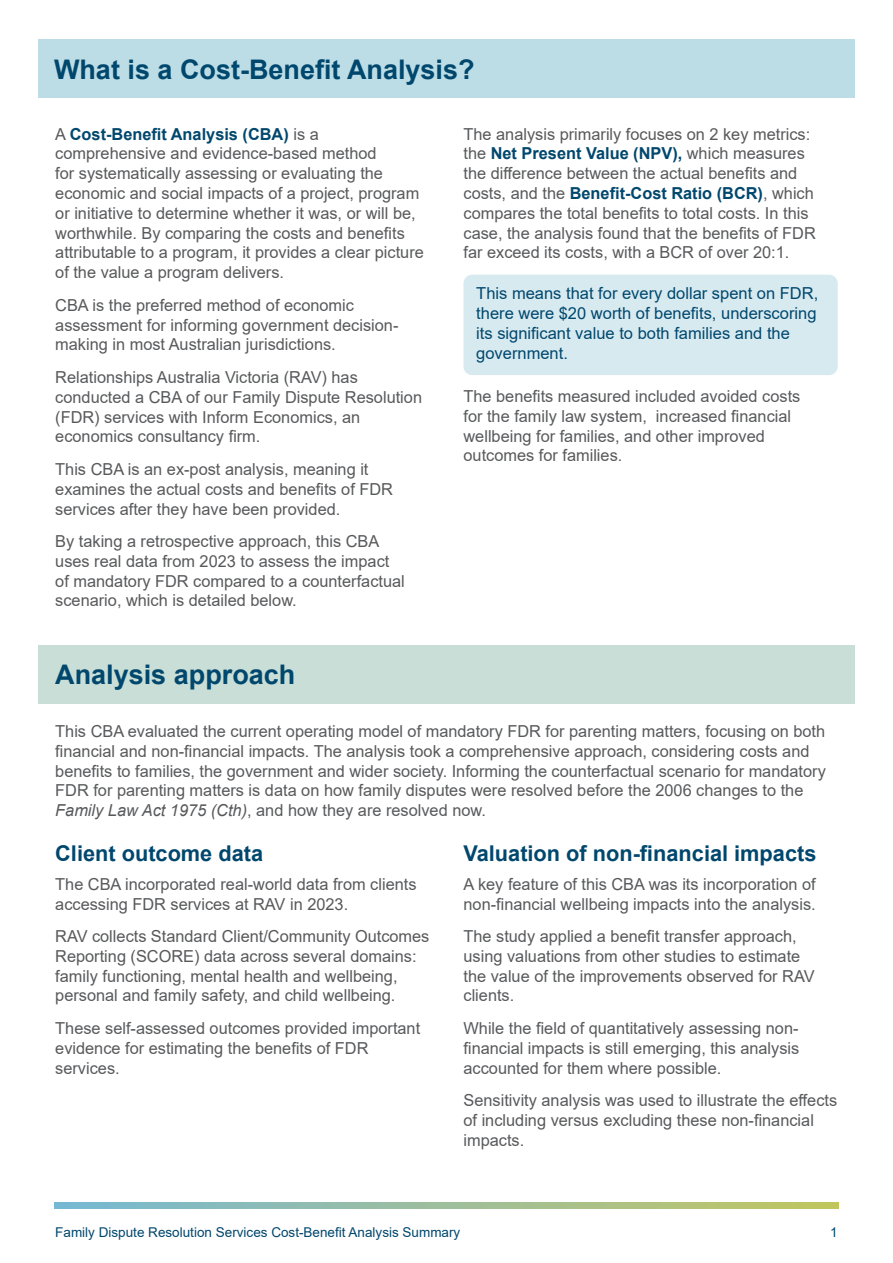
<style>
.page{position:relative;width:893px;height:1263px;background:#fff}
.page>*{position:absolute;margin:0;border:0;box-sizing:border-box;transform-origin:0 0}
.t1{font:700 27px "Arial";color:#00476d}
.t2{font:700 21.75px "Arial";color:#00476d}
.t3{font:16.5px/19.8px "Arial";color:#58595b}
.t4{font:16.5px/19.8px "Arial";color:#00476d}
.t5{font:13.5px "Arial";color:#00476d}
.s1{font-weight:700;color:#00476d}
.s2{font-style:italic}
</style>
<div class="page">
<svg style="left:54px;top:1203px;width:785px;height:6px;background:#9cbe9a"></svg>
<div style="left:38px;top:39px;width:817px;height:59px;background:#bddde6"></div>
<div style="left:38px;top:645px;width:817px;height:58px;background:#c9ded6"></div>
<div style="left:463px;top:275px;width:375px;height:100px;background:#d7eaf0;border-radius:9px"></div>
<h1 class="t1" style="left:54px;top:50px;width:422px">What is a Cost-Benefit Analysis?</h1>
<p class="t3" style="left:55px;top:124px;width:370px">A <span class="s1">Cost-Benefit Analysis (CBA)</span> is a comprehensive and evidence-based method<br>for systematically assessing or evaluating the economic and social impacts of a project, program or initiative to determine whether it was, or will be, worthwhile. By comparing the costs and benefits attributable to a program, it provides a clear picture of the value a program delivers.</p>
<p class="t3" style="left:55px;top:295px;width:345px">CBA is the preferred method of economic assessment for informing government decision&shy;making in most Australian jurisdictions.</p>
<p class="t3" style="left:55px;top:367px;width:368px">Relationships Australia Victoria (RAV) has conducted a CBA of our Family Dispute Resolution (FDR) services with Inform Economics, an economics consultancy firm.</p>
<p class="t3" style="left:55px;top:459px;width:339px">This CBA is an ex-post analysis, meaning it examines the actual costs and benefits of FDR services after they have been provided.</p>
<p class="t3" style="left:55px;top:531px;width:351px">By taking a retrospective approach, this CBA uses real data from 2023 to assess the impact of mandatory FDR compared to a counterfactual scenario, which is detailed below.</p>
<p class="t3" style="left:463px;top:124px;width:354px">The analysis primarily focuses on 2 key metrics: the <span class="s1">Net Present Value (NPV),</span> which measures the difference between the actual benefits and costs, and the <span class="s1">Benefit-Cost Ratio (BCR)</span>, which compares the total benefits to total costs. In this case, the analysis found that the benefits of FDR far exceed its costs, with a BCR of over 20:1.</p>
<p class="t4" style="left:476px;top:284px;width:344px">This means that for every dollar spent on FDR, there were $20 worth of benefits, underscoring its significant value to both families and the government.</p>
<p class="t3" style="left:463px;top:386px;width:338px">The benefits measured included avoided costs for the family law system, increased financial wellbeing for families, and other improved outcomes for families.</p>
<h1 class="t1" style="left:55px;top:656px;width:242px">Analysis approach</h1>
<p class="t3" style="left:55px;top:721px;width:772px">This CBA evaluated the current operating model of mandatory FDR for parenting matters, focusing on both financial and non-financial impacts. The analysis took a comprehensive approach, considering costs and benefits to families, the government and wider society. Informing the counterfactual scenario for mandatory FDR for parenting matters is data on how family disputes were resolved before the 2006 changes to the <span class="s2">Family Law Act 1975 (Cth)</span>, and how they are resolved now.</p>
<h2 class="t2" style="left:55px;top:838px;width:209px">Client outcome data</h2>
<p class="t3" style="left:55px;top:874px;width:363px">The CBA incorporated real-world data from clients accessing FDR services at RAV in 2023.</p>
<p class="t3" style="left:55px;top:926px;width:376px">RAV collects Standard Client/Community Outcomes Reporting (SCORE) data across several domains: family functioning, mental health and wellbeing, personal and family safety, and child wellbeing.</p>
<p class="t3" style="left:55px;top:1018px;width:366px">These self-assessed outcomes provided important evidence for estimating the benefits of FDR services.</p>
<h2 class="t2" style="left:463px;top:838px;width:354px">Valuation of non-financial impacts</h2>
<p class="t3" style="left:463px;top:874px;width:354px">A key feature of this CBA was its incorporation of non-financial wellbeing impacts into the analysis.</p>
<p class="t3" style="left:463px;top:926px;width:353px">The study applied a benefit transfer approach, using valuations from other studies to estimate the value of the improvements observed for RAV clients.</p>
<p class="t3" style="left:463px;top:1018px;width:337px;text-align:justify">While the field of quantitatively assessing non&shy;financial impacts is still emerging, this analysis accounted for them where possible.</p>
<p class="t3" style="left:463px;top:1090px;width:375px">Sensitivity analysis was used to illustrate the effects of including versus excluding these non-financial impacts.</p>
<p class="t5" style="left:55px;top:1222px;width:407px">Family Dispute Resolution Services Cost-Benefit Analysis Summary</p>
<p class="t5" style="left:830px;top:1222px;width:9px">1</p>
</div>
